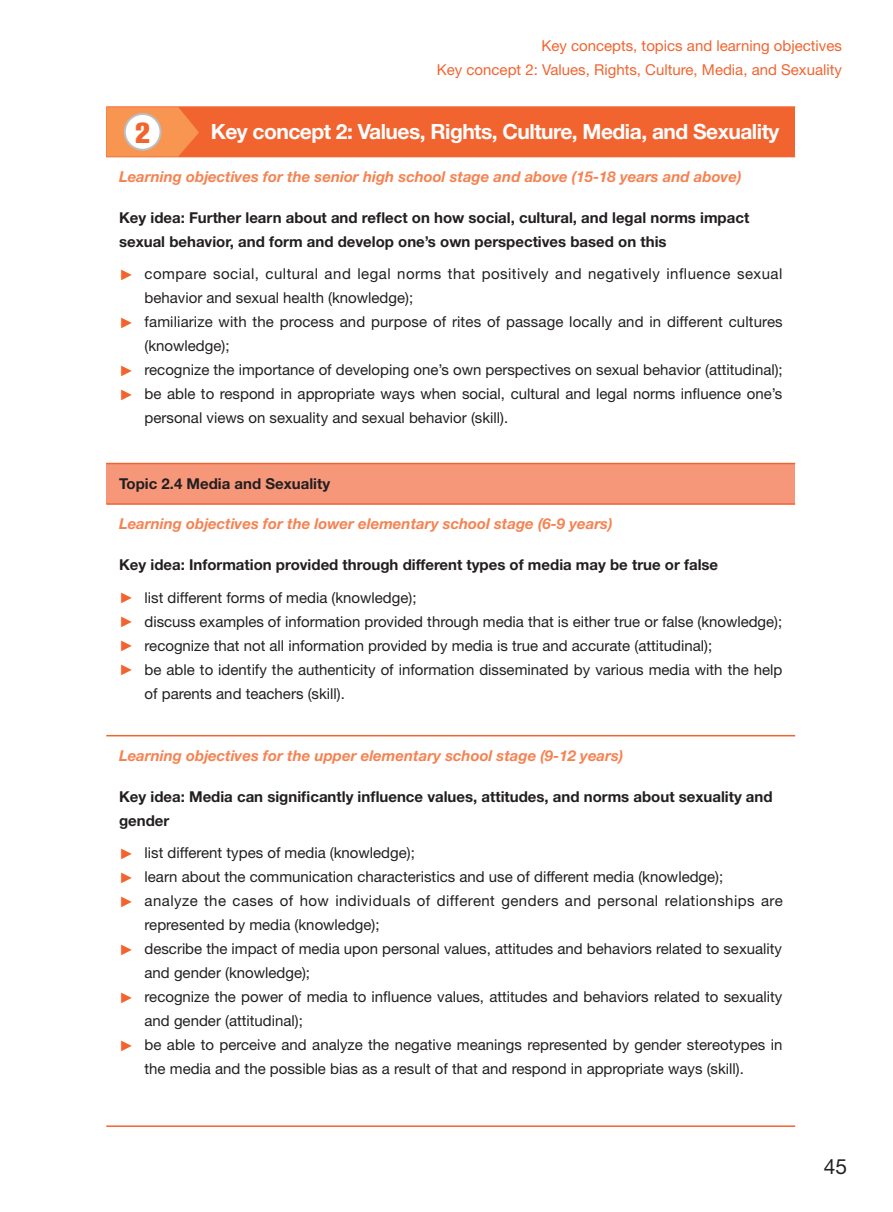
<style>
.page{position:relative;width:893px;height:1212px;background:#fff}
.page>*{position:absolute;margin:0;border:0;box-sizing:border-box;transform-origin:0 0}
.t1{font:28.8px "Akzidenz Grotesk BQ X Bold Alt";color:#f2642f}
.t2{font:700 21px "Helvetica Neue LT Std";letter-spacing:-.025em;color:#fff}
.t3{font:21px "Helvetica Neue LT Std";color:#231f20}
.t4{font:15px "Helvetica Neue LT Std";color:#231f20}
.t5{font:700 15px/24px "Helvetica Neue LT Std";color:#231f20}
.t6{font:italic 700 15px "Helvetica Neue LT Std";color:#f58352}
.t7{font:15px "Helvetica Neue LT Std";letter-spacing:.03em;color:#231f20}
.t8{font:15px/24px "Helvetica Neue LT Std";color:#f2642f;text-align:right}
.s1{font-family:"Arial";color:#f2642f}
.s2{font-family:"Arial";font-weight:400;color:#f2642f}
.s3{font-weight:400}
</style>
<div class="page">
<div style="left:106px;top:107px;width:689px;height:50px;background:#f2642f"></div>
<div style="left:106px;top:463px;width:689px;height:41px;background:#f6977a"></div>
<hr style="left:106px;top:106px;width:689px;height:2px;background:#f2642f">
<hr style="left:106px;top:463px;width:689px;height:1px;background:#f2642f">
<hr style="left:106px;top:503px;width:689px;height:2px;background:#f2642f">
<hr style="left:106px;top:735px;width:689px;height:1px;background:#f2642f">
<hr style="left:106px;top:1125px;width:689px;height:2px;background:#f2642f">
<svg style="left:106px;top:107px;width:93px;height:49px;background:#f58d4d"></svg>
<div style="left:125px;top:114px;width:36px;height:36px;background:#fff;border-radius:50%"></div>
<div style="left:124px;top:113px;width:38px;height:38px;border:2px solid #bcbdc0;border-radius:50%"></div>
<p class="t8" style="left:437px;top:33px;width:407px">Key concepts, topics and learning objectives<br>Key concept 2: Values, Rights, Culture, Media, and Sexuality</p>
<h1 class="t1" style="left:135px;top:116px;width:16px">2</h1>
<h2 class="t2" style="left:211px;top:118px;width:570px">Key concept 2: Values, Rights, Culture, Media, and Sexuality</h2>
<p class="t6" style="left:119px;top:167px;width:624px">Learning objectives for the senior high school stage and above (15-18 years and above)</p>
<p class="t5" style="left:119px;top:205px;width:632px">Key idea: Further learn about and reflect on how social, cultural, and legal norms impact sexual behavior, and form and develop one’s own perspectives based on this</p>
<p class="t7" style="left:119px;top:265px;width:665px"><span class="s1">►</span> compare social, cultural and legal norms that positively and negatively influence sexual</p>
<p class="t4" style="left:145px;top:289px;width:270px">behavior and sexual health (knowledge);</p>
<p class="t4" style="left:119px;top:313px;width:665px"><span class="s1">►</span> familiarize with the process and purpose of rites of passage locally and in different cultures</p>
<p class="t4" style="left:145px;top:337px;width:86px">(knowledge);</p>
<p class="t4" style="left:119px;top:361px;width:665px"><span class="s1">►</span> recognize the importance of developing one’s own perspectives on sexual behavior (attitudinal);</p>
<p class="t4" style="left:119px;top:385px;width:665px"><span class="s1">►</span> be able to respond in appropriate ways when social, cultural and legal norms influence one’s</p>
<p class="t4" style="left:145px;top:409px;width:365px">personal views on sexuality and sexual behavior (skill).</p>
<p class="t5" style="left:119px;top:471px;width:213px">Topic 2.4 Media and Sexuality</p>
<p class="t6" style="left:119px;top:515px;width:495px">Learning objectives for the lower elementary school stage (6-9 years)</p>
<p class="t5" style="left:119px;top:548px;width:601px;line-height:32.5px">Key idea: Information provided through different types of media may be true or false <span class="s2">►</span> <span class="s3">list different forms of media (knowledge);</span></p>
<p class="t4" style="left:119px;top:612px;width:665px"><span class="s1">►</span> discuss examples of information provided through media that is either true or false (knowledge);</p>
<p class="t4" style="left:119px;top:636px;width:595px"><span class="s1">►</span> recognize that not all information provided by media is true and accurate (attitudinal);</p>
<p class="t4" style="left:119px;top:660px;width:665px"><span class="s1">►</span> be able to identify the authenticity of information disseminated by various media with the help</p>
<p class="t4" style="left:145px;top:684px;width:202px">of parents and teachers (skill).</p>
<p class="t6" style="left:119px;top:746px;width:506px">Learning objectives for the upper elementary school stage (9-12 years)</p>
<p class="t5" style="left:119px;top:784px;width:655px">Key idea: Media can significantly influence values, attitudes, and norms about sexuality and gender</p>
<p class="t4" style="left:119px;top:844px;width:297px"><span class="s1">►</span> list different types of media (knowledge);</p>
<p class="t4" style="left:119px;top:868px;width:606px"><span class="s1">►</span> learn about the communication characteristics and use of different media (knowledge);</p>
<p class="t7" style="left:119px;top:892px;width:665px"><span class="s1">►</span> analyze the cases of how individuals of different genders and personal relationships are</p>
<p class="t4" style="left:145px;top:916px;width:237px">represented by media (knowledge);</p>
<p class="t4" style="left:119px;top:940px;width:664px"><span class="s1">►</span> describe the impact of media upon personal values, attitudes and behaviors related to sexuality</p>
<p class="t4" style="left:145px;top:964px;width:167px">and gender (knowledge);</p>
<p class="t4" style="left:119px;top:988px;width:665px"><span class="s1">►</span> recognize the power of media to influence values, attitudes and behaviors related to sexuality</p>
<p class="t4" style="left:145px;top:1012px;width:160px">and gender (attitudinal);</p>
<p class="t4" style="left:119px;top:1036px;width:665px"><span class="s1">►</span> be able to perceive and analyze the negative meanings represented by gender stereotypes in</p>
<p class="t4" style="left:145px;top:1060px;width:601px">the media and the possible bias as a result of that and respond in appropriate ways (skill).</p>
<h2 class="t3" style="left:824px;top:1154px;width:25px">45</h2>
</div>
